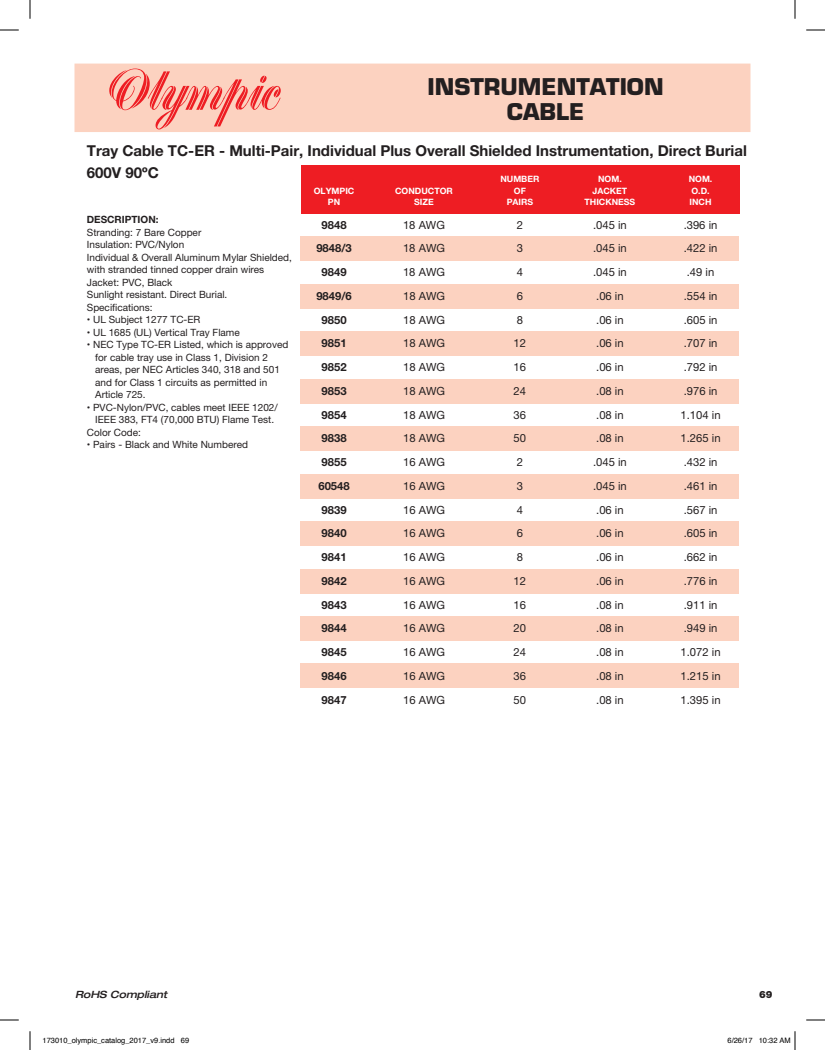
<style>
.page{position:relative;width:825px;height:1050px;background:#fff}
.page>*{position:absolute;margin:0;border:0;box-sizing:border-box;transform-origin:0 0}
.t1{font:700 22.5px/25px "Eurostile";color:#231f20;text-align:center}
.t2{font:700 15px/21.2px "Helvetica Neue";color:#231f20}
.t3{font:11.25px "Helvetica Neue";color:#231f20}
.t4{font:700 11.25px "Helvetica Neue";color:#231f20}
.t5{font:10px/12.5px "Helvetica Neue";color:#231f20}
.t6{font:italic 500 expanded 10px "Helvetica Neue LT Std";color:#231f20}
.t7{font:900 10px "Helvetica Neue LT Std";color:#231f20}
.t8{font:700 8.75px "Helvetica Neue";color:#fff}
.t9{font:7.5px "Helvetica";color:#000}
.s1{font-weight:700}
</style>
<div class="page">
<div style="left:75px;top:64px;width:675px;height:68px;background:#fcd2c0"></div>
<svg style="left:109px;top:69px;width:172px;height:60px"></svg>
<div style="left:300px;top:237px;width:439px;height:24px;background:#fcd2c0"></div>
<div style="left:300px;top:284px;width:439px;height:25px;background:#fcd2c0"></div>
<div style="left:300px;top:331px;width:439px;height:25px;background:#fcd2c0"></div>
<div style="left:300px;top:379px;width:439px;height:25px;background:#fcd2c0"></div>
<div style="left:300px;top:426px;width:439px;height:25px;background:#fcd2c0"></div>
<div style="left:300px;top:474px;width:439px;height:24px;background:#fcd2c0"></div>
<div style="left:300px;top:521px;width:439px;height:25px;background:#fcd2c0"></div>
<div style="left:300px;top:569px;width:439px;height:24px;background:#fcd2c0"></div>
<div style="left:300px;top:616px;width:439px;height:25px;background:#fcd2c0"></div>
<div style="left:300px;top:664px;width:439px;height:24px;background:#fcd2c0"></div>
<div style="left:301px;top:166px;width:438px;height:48px;background:#ee1d23"></div>
<svg style="left:0;top:29px;width:19px;height:2px"></svg>
<svg style="left:806px;top:29px;width:19px;height:2px"></svg>
<svg style="left:0;top:1019px;width:19px;height:2px"></svg>
<svg style="left:806px;top:1019px;width:19px;height:2px"></svg>
<svg style="left:29px;top:0;width:2px;height:19px"></svg>
<svg style="left:29px;top:1031px;width:2px;height:19px"></svg>
<svg style="left:794px;top:0;width:2px;height:19px"></svg>
<svg style="left:794px;top:1031px;width:2px;height:19px"></svg>
<p class="t1" style="left:428px;top:74px;width:238px">INSTRUMENTATION<br>CABLE</p>
<p class="t2" style="left:87px;top:141px;width:662px">Tray Cable TC-ER - Multi-Pair, Individual Plus Overall Shielded Instrumentation, Direct Burial<br>600V 90ºC</p>
<p class="t5" style="left:87px;top:214px;width:207px"><span class="s1">DESCRIPTION:<br></span>Stranding: 7 Bare Copper<br>Insulation: PVC/Nylon<br>Individual &amp; Overall Aluminum Mylar Shielded, with stranded tinned copper drain wires<br>Jacket: PVC, Black<br>Sunlight resistant. Direct Burial.<br>Specifications:</p>
<p class="t5" style="left:87px;top:314px;width:115px">• UL Subject 1277 TC-ER</p>
<p class="t5" style="left:87px;top:327px;width:154px">• UL 1685 (UL) Vertical Tray Flame</p>
<p class="t5" style="left:95px;top:339px;width:195px;text-indent:-8px">• NEC Type TC-ER Listed, which is approved for cable tray use in Class 1, Division 2 areas, per NEC Articles 340, 318 and 501 and for Class 1 circuits as permitted in Article 725.</p>
<p class="t5" style="left:87px;top:402px;width:192px">• PVC-Nylon/PVC, cables meet IEEE 1202/</p>
<p class="t5" style="left:95px;top:414px;width:180px">IEEE 383, FT4 (70,000 BTU) Flame Test.</p>
<p class="t5" style="left:87px;top:427px;width:56px">Color Code:</p>
<p class="t5" style="left:87px;top:439px;width:163px">• Pairs - Black and White Numbered</p>
<p class="t8" style="left:500px;top:172px;width:41px">NUMBER</p>
<p class="t8" style="left:598px;top:172px;width:25px">NOM.</p>
<p class="t8" style="left:689px;top:172px;width:25px">NOM.</p>
<p class="t8" style="left:314px;top:184px;width:42px">OLYMPIC</p>
<p class="t8" style="left:395px;top:184px;width:59px">CONDUCTOR</p>
<p class="t8" style="left:514px;top:184px;width:13px">OF</p>
<p class="t8" style="left:593px;top:184px;width:36px">JACKET</p>
<p class="t8" style="left:692px;top:184px;width:20px">O.D.</p>
<p class="t8" style="left:328px;top:195px;width:14px">PN</p>
<p class="t8" style="left:414px;top:195px;width:21px">SIZE</p>
<p class="t8" style="left:507px;top:195px;width:28px">PAIRS</p>
<p class="t8" style="left:585px;top:195px;width:52px">THICKNESS</p>
<p class="t8" style="left:690px;top:195px;width:24px">INCH</p>
<p class="t4" style="left:322px;top:216px;width:27px">9848</p>
<p class="t3" style="left:403px;top:217px;width:43px">18 AWG</p>
<p class="t3" style="left:517px;top:217px;width:8px">2</p>
<p class="t3" style="left:593px;top:217px;width:35px">.045 in</p>
<p class="t3" style="left:684px;top:217px;width:35px">.396 in</p>
<p class="t4" style="left:316px;top:240px;width:37px">9848/3</p>
<p class="t3" style="left:403px;top:240px;width:43px">18 AWG</p>
<p class="t3" style="left:517px;top:240px;width:8px">3</p>
<p class="t3" style="left:593px;top:240px;width:35px">.045 in</p>
<p class="t3" style="left:684px;top:240px;width:35px">.422 in</p>
<p class="t4" style="left:322px;top:263px;width:27px">9849</p>
<p class="t3" style="left:403px;top:264px;width:43px">18 AWG</p>
<p class="t3" style="left:517px;top:264px;width:8px">4</p>
<p class="t3" style="left:593px;top:264px;width:35px">.045 in</p>
<p class="t3" style="left:687px;top:264px;width:29px">.49 in</p>
<p class="t4" style="left:316px;top:287px;width:37px">9849/6</p>
<p class="t3" style="left:403px;top:288px;width:43px">18 AWG</p>
<p class="t3" style="left:517px;top:288px;width:8px">6</p>
<p class="t3" style="left:596px;top:288px;width:29px">.06 in</p>
<p class="t3" style="left:684px;top:288px;width:35px">.554 in</p>
<p class="t4" style="left:322px;top:311px;width:27px">9850</p>
<p class="t3" style="left:403px;top:312px;width:43px">18 AWG</p>
<p class="t3" style="left:517px;top:312px;width:8px">8</p>
<p class="t3" style="left:596px;top:312px;width:29px">.06 in</p>
<p class="t3" style="left:684px;top:312px;width:35px">.605 in</p>
<p class="t4" style="left:322px;top:335px;width:27px">9851</p>
<p class="t3" style="left:403px;top:335px;width:43px">18 AWG</p>
<p class="t3" style="left:514px;top:335px;width:14px">12</p>
<p class="t3" style="left:596px;top:335px;width:29px">.06 in</p>
<p class="t3" style="left:684px;top:335px;width:35px">.707 in</p>
<p class="t4" style="left:322px;top:358px;width:27px">9852</p>
<p class="t3" style="left:403px;top:359px;width:43px">18 AWG</p>
<p class="t3" style="left:514px;top:359px;width:14px">16</p>
<p class="t3" style="left:596px;top:359px;width:29px">.06 in</p>
<p class="t3" style="left:684px;top:359px;width:35px">.792 in</p>
<p class="t4" style="left:322px;top:382px;width:27px">9853</p>
<p class="t3" style="left:403px;top:383px;width:43px">18 AWG</p>
<p class="t3" style="left:514px;top:383px;width:14px">24</p>
<p class="t3" style="left:596px;top:383px;width:29px">.08 in</p>
<p class="t3" style="left:684px;top:383px;width:35px">.976 in</p>
<p class="t4" style="left:322px;top:406px;width:27px">9854</p>
<p class="t3" style="left:403px;top:407px;width:43px">18 AWG</p>
<p class="t3" style="left:514px;top:407px;width:14px">36</p>
<p class="t3" style="left:596px;top:407px;width:29px">.08 in</p>
<p class="t3" style="left:681px;top:407px;width:42px">1.104 in</p>
<p class="t4" style="left:322px;top:430px;width:27px">9838</p>
<p class="t3" style="left:403px;top:430px;width:43px">18 AWG</p>
<p class="t3" style="left:514px;top:430px;width:14px">50</p>
<p class="t3" style="left:596px;top:430px;width:29px">.08 in</p>
<p class="t3" style="left:681px;top:430px;width:42px">1.265 in</p>
<p class="t4" style="left:322px;top:453px;width:27px">9855</p>
<p class="t3" style="left:403px;top:454px;width:43px">16 AWG</p>
<p class="t3" style="left:517px;top:454px;width:8px">2</p>
<p class="t3" style="left:593px;top:454px;width:35px">.045 in</p>
<p class="t3" style="left:684px;top:454px;width:35px">.432 in</p>
<p class="t4" style="left:318px;top:477px;width:33px">60548</p>
<p class="t3" style="left:403px;top:478px;width:43px">16 AWG</p>
<p class="t3" style="left:517px;top:478px;width:8px">3</p>
<p class="t3" style="left:593px;top:478px;width:35px">.045 in</p>
<p class="t3" style="left:684px;top:478px;width:35px">.461 in</p>
<p class="t4" style="left:322px;top:501px;width:27px">9839</p>
<p class="t3" style="left:403px;top:502px;width:43px">16 AWG</p>
<p class="t3" style="left:517px;top:502px;width:8px">4</p>
<p class="t3" style="left:596px;top:502px;width:29px">.06 in</p>
<p class="t3" style="left:684px;top:502px;width:35px">.567 in</p>
<p class="t4" style="left:322px;top:525px;width:27px">9840</p>
<p class="t3" style="left:403px;top:525px;width:43px">16 AWG</p>
<p class="t3" style="left:517px;top:525px;width:8px">6</p>
<p class="t3" style="left:596px;top:525px;width:29px">.06 in</p>
<p class="t3" style="left:684px;top:525px;width:35px">.605 in</p>
<p class="t4" style="left:322px;top:548px;width:27px">9841</p>
<p class="t3" style="left:403px;top:549px;width:43px">16 AWG</p>
<p class="t3" style="left:517px;top:549px;width:8px">8</p>
<p class="t3" style="left:596px;top:549px;width:29px">.06 in</p>
<p class="t3" style="left:684px;top:549px;width:35px">.662 in</p>
<p class="t4" style="left:322px;top:572px;width:27px">9842</p>
<p class="t3" style="left:403px;top:573px;width:43px">16 AWG</p>
<p class="t3" style="left:514px;top:573px;width:14px">12</p>
<p class="t3" style="left:596px;top:573px;width:29px">.06 in</p>
<p class="t3" style="left:684px;top:573px;width:35px">.776 in</p>
<p class="t4" style="left:322px;top:596px;width:27px">9843</p>
<p class="t3" style="left:403px;top:597px;width:43px">16 AWG</p>
<p class="t3" style="left:514px;top:597px;width:14px">16</p>
<p class="t3" style="left:596px;top:597px;width:29px">.08 in</p>
<p class="t3" style="left:684px;top:597px;width:35px">.911 in</p>
<p class="t4" style="left:322px;top:620px;width:27px">9844</p>
<p class="t3" style="left:403px;top:620px;width:43px">16 AWG</p>
<p class="t3" style="left:514px;top:620px;width:14px">20</p>
<p class="t3" style="left:596px;top:620px;width:29px">.08 in</p>
<p class="t3" style="left:684px;top:620px;width:35px">.949 in</p>
<p class="t4" style="left:322px;top:643px;width:27px">9845</p>
<p class="t3" style="left:403px;top:644px;width:43px">16 AWG</p>
<p class="t3" style="left:514px;top:644px;width:14px">24</p>
<p class="t3" style="left:596px;top:644px;width:29px">.08 in</p>
<p class="t3" style="left:681px;top:644px;width:42px">1.072 in</p>
<p class="t4" style="left:322px;top:667px;width:27px">9846</p>
<p class="t3" style="left:403px;top:668px;width:43px">16 AWG</p>
<p class="t3" style="left:514px;top:668px;width:14px">36</p>
<p class="t3" style="left:596px;top:668px;width:29px">.08 in</p>
<p class="t3" style="left:681px;top:668px;width:42px">1.215 in</p>
<p class="t4" style="left:322px;top:691px;width:27px">9847</p>
<p class="t3" style="left:403px;top:692px;width:43px">16 AWG</p>
<p class="t3" style="left:514px;top:692px;width:14px">50</p>
<p class="t3" style="left:596px;top:692px;width:29px">.08 in</p>
<p class="t3" style="left:681px;top:692px;width:42px">1.395 in</p>
<p class="t6" style="left:75px;top:988px;width:94px">RoHS Compliant</p>
<p class="t7" style="left:759px;top:988px;width:15px">69</p>
<p class="t9" style="left:42px;top:1034px;width:148px">173010_olympic_catalog_2017_v9.indd 69</p>
<p class="t9" style="left:728px;top:1034px;width:65px">6/26/17 10:32 AM</p>
</div>
